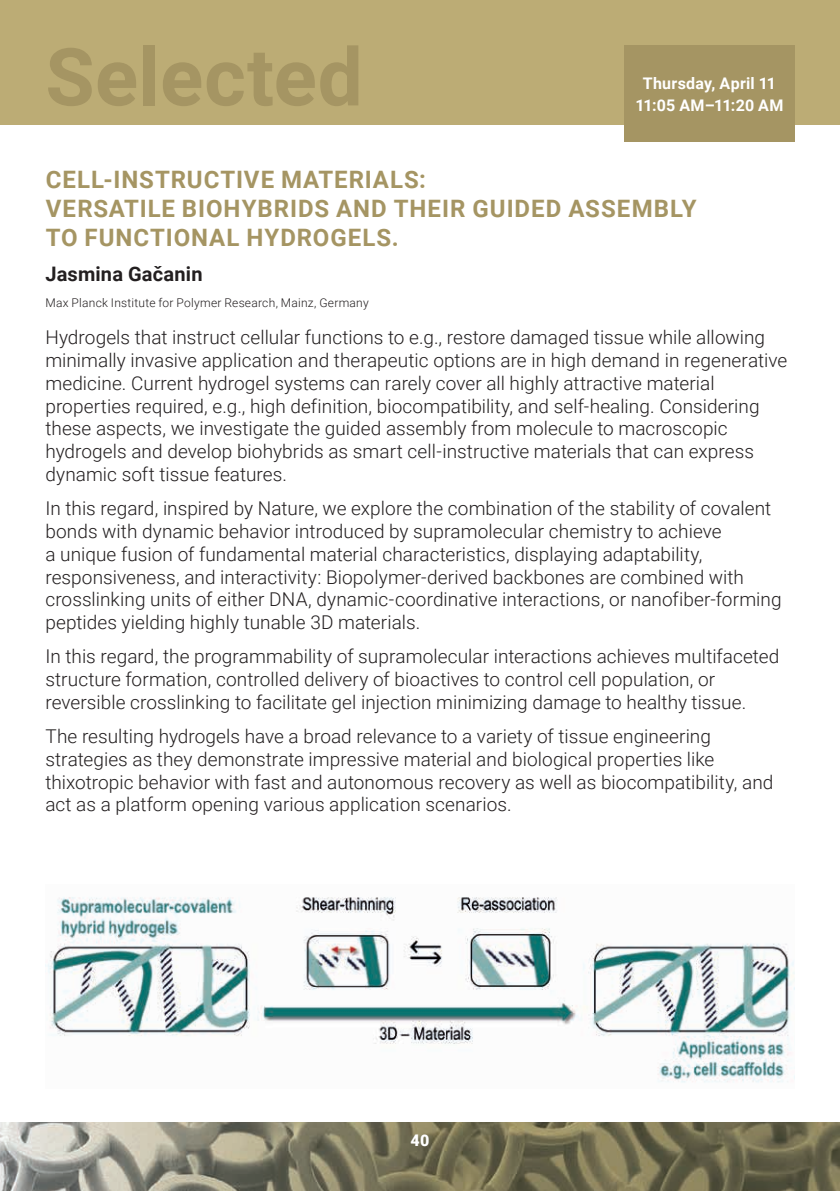
<style>
.page{position:relative;width:840px;height:1191px;background:#fff}
.page>*{position:absolute;margin:0;border:0;box-sizing:border-box;transform-origin:0 0}
.t1{font:700 80px "Roboto";letter-spacing:.005em;color:#a59563}
.t2{font:700 24px/28.8px "Roboto";letter-spacing:.04em;color:#a59563}
.t3{font:700 20px "Roboto";letter-spacing:.01em;color:#231f20}
.t4{font:300 19px/22.8px "Roboto";letter-spacing:.005em;color:#231f20}
.t5{font:700 16px/22px "Roboto";letter-spacing:.015em;color:#fff;text-align:center}
.t6{font:900 16px "Roboto";color:#fff}
.t7{font:300 12px "Roboto";letter-spacing:.02em;color:#231f20}
</style>
<div class="page">
<img style="left:0;top:1123px;width:839px;height:68px">
<div style="left:0;top:0;width:839px;height:125px;background:#bcac75"></div>
<div style="left:624px;top:45px;width:170px;height:97px;background:#a59563"></div>
<img style="left:45px;top:897px;width:749px;height:186px">
<h1 class="t1" style="left:45px;top:21px;width:318px">Selected</h1>
<p class="t5" style="left:635px;top:71px;width:149px">Thursday, April 11<br>11:05 AM–11:20 AM</p>
<p class="t2" style="left:46px;top:164px;width:652px">CELL-INSTRUCTIVE MATERIALS:<br>VERSATILE BIOHYBRIDS AND THEIR GUIDED ASSEMBLY<br>TO FUNCTIONAL HYDROGELS.</p>
<p class="t3" style="left:45px;top:260px;width:159px">Jasmina Gačanin</p>
<p class="t7" style="left:45px;top:294px;width:324px">Max Planck Institute for Polymer Research, Mainz, Germany</p>
<p class="t4" style="left:45px;top:325px;width:743px">Hydrogels that instruct cellular functions to e.g., restore damaged tissue while allowing minimally invasive application and therapeutic options are in high demand in regenerative medicine. Current hydrogel systems can rarely cover all highly attractive material properties required, e.g., high definition, biocompatibility, and self-healing. Considering these aspects, we investigate the guided assembly from molecule to macroscopic hydrogels and develop biohybrids as smart cell-instructive materials that can express dynamic soft tissue features.</p>
<p class="t4" style="left:45px;top:496px;width:737px">In this regard, inspired by Nature, we explore the combination of the stability of covalent bonds with dynamic behavior introduced by supramolecular chemistry to achieve<br>a unique fusion of fundamental material characteristics, displaying adaptability, responsiveness, and interactivity: Biopolymer-derived backbones are combined with crosslinking units of either DNA, dynamic-coordinative interactions, or nanofiber-forming peptides yielding highly tunable 3D materials.</p>
<p class="t4" style="left:45px;top:644px;width:735px">In this regard, the programmability of supramolecular interactions achieves multifaceted structure formation, controlled delivery of bioactives to control cell population, or reversible crosslinking to facilitate gel injection minimizing damage to healthy tissue.</p>
<p class="t4" style="left:45px;top:724px;width:729px">The resulting hydrogels have a broad relevance to a variety of tissue engineering strategies as they demonstrate impressive material and biological properties like thixotropic behavior with fast and autonomous recovery as well as biocompatibility, and act as a platform opening various application scenarios.</p>
<p class="t6" style="left:410px;top:1129px;width:20px">40</p>
</div>
